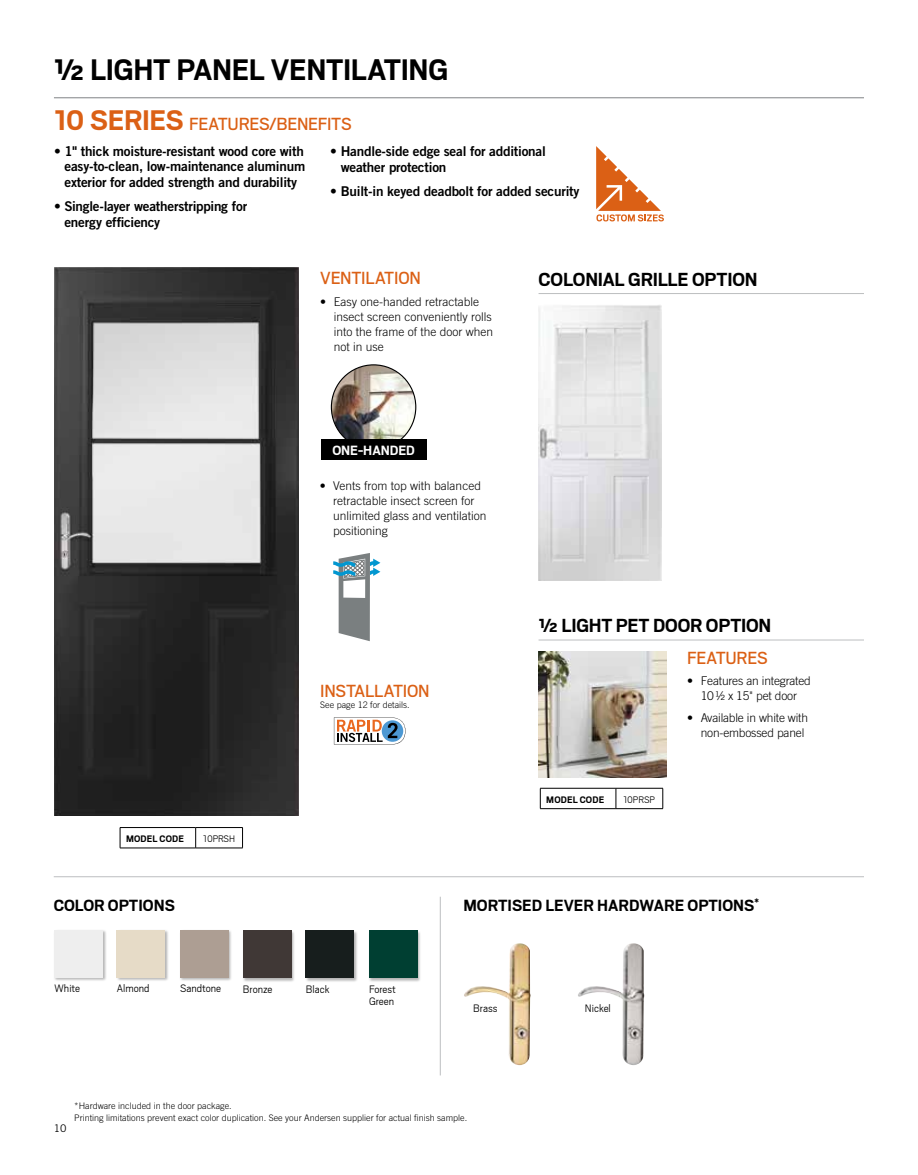
<style>
.page{position:relative;width:918px;height:1175px;background:#fff}
.page>*{position:absolute;margin:0;border:0;box-sizing:border-box;transform-origin:0 0}
.t1{font:700 33px "Scout";letter-spacing:-.01em;color:#000}
.t2{font:700 21px "Scout";letter-spacing:-.01em;color:#000}
.t3{font:19.5px "Scout";letter-spacing:-.015em;color:#db6015}
.t4{font:700 18px "Scout";color:#000}
.t5{font:700 14.85px "Scout";letter-spacing:-.005em;color:#fff}
.t6{font:13.5px/16.5px "Trade Gothic LT Std Bd 2";letter-spacing:-.015em;color:#000}
.t7{font:300 12px/15px "Trade Gothic LT Std";color:#000}
.t8{font:300 12px/12.3px "Scout";color:#000}
.t9{font:700 10.5px "Scout";letter-spacing:.015em;color:#000}
.t10{font:300 10.5px "Scout";letter-spacing:-.015em;color:#000}
.t11{font:10.5px "Trade Gothic LT Std";color:#000}
.t12{font:300 9px/11.9px "Trade Gothic LT Std";color:#000}
.s1{font-weight:700;font-size:31.5px}
</style>
<div class="page">
<svg style="left:596px;top:146px;width:68px;height:75px"></svg>
<hr style="left:539px;top:293px;width:325px;height:1px;background:#bcbec0">
<hr style="left:539px;top:639px;width:325px;height:1px;background:#bcbec0">
<img style="left:54px;top:267px;width:245px;height:549px">
<hr style="left:120px;top:827px;width:76px;height:1px;background:#000">
<svg style="left:120px;top:828px;width:1px;height:19px"></svg>
<hr style="left:196px;top:827px;width:47px;height:1px;background:#000">
<svg style="left:195px;top:827px;width:1px;height:20px"></svg>
<svg style="left:242px;top:827px;width:1px;height:20px"></svg>
<hr style="left:120px;top:847px;width:76px;height:1px;background:#000">
<hr style="left:196px;top:847px;width:47px;height:1px;background:#000">
<img style="left:538px;top:651px;width:129px;height:126px">
<hr style="left:540px;top:788px;width:76px;height:1px;background:#000">
<svg style="left:540px;top:788px;width:1px;height:20px"></svg>
<hr style="left:616px;top:788px;width:47px;height:1px;background:#000">
<svg style="left:616px;top:788px;width:1px;height:20px"></svg>
<svg style="left:663px;top:788px;width:1px;height:20px"></svg>
<hr style="left:540px;top:808px;width:76px;height:1px;background:#000">
<hr style="left:616px;top:808px;width:47px;height:1px;background:#000">
<hr style="left:54px;top:876px;width:810px;height:1px;background:#bcbec0">
<svg style="left:334px;top:717px;width:71px;height:27px"></svg>
<img style="left:331px;top:365px;width:85px;height:84px;border-radius:42px">
<div style="left:321px;top:439px;width:105px;height:21px;background:#000"></div>
<svg style="left:333px;top:553px;width:47px;height:88px"></svg>
<img style="left:538px;top:305px;width:123px;height:276px">
<hr style="left:440px;top:896px;width:1px;height:179px;background:#bcbec0">
<img style="left:464px;top:943px;width:67px;height:122px">
<img style="left:578px;top:943px;width:66px;height:122px">
<div style="left:53px;top:929px;width:54px;height:52px;background:#000;opacity:.3"></div>
<div style="left:54px;top:930px;width:48px;height:47px;background:#eee"></div>
<div style="left:242px;top:929px;width:54px;height:53px;background:#000;opacity:.3"></div>
<div style="left:243px;top:930px;width:48px;height:47px;background:#403836"></div>
<div style="left:116px;top:929px;width:53px;height:52px;background:#000;opacity:.3"></div>
<div style="left:117px;top:930px;width:48px;height:47px;background:#e6dbc7"></div>
<div style="left:305px;top:929px;width:53px;height:53px;background:#000;opacity:.3"></div>
<div style="left:306px;top:930px;width:48px;height:47px;background:#171e1d"></div>
<div style="left:179px;top:929px;width:54px;height:52px;background:#000;opacity:.3"></div>
<div style="left:180px;top:930px;width:48px;height:47px;background:#ad9e93"></div>
<div style="left:368px;top:929px;width:54px;height:53px;background:#000;opacity:.3"></div>
<div style="left:369px;top:930px;width:48px;height:47px;background:#003f32"></div>
<hr style="left:54px;top:97px;width:810px;height:1px;background:#808285">
<h1 class="t1" style="left:54px;top:49px;width:396px">½ LIGHT PANEL VENTILATING</h1>
<h3 class="t3" style="left:54px;top:111px;width:299px"><span class="s1">10 SERIES</span> FEATURES/BENEFITS</h3>
<p class="t6" style="left:54px;top:143px;width:253px;line-height:15px;text-align:right">• 1" thick moisture-resistant wood core with easy-to-clean, low-maintenance aluminum</p>
<p class="t6" style="left:64px;top:174px;width:234px">exterior for added strength and durability</p>
<p class="t6" style="left:64px;top:197px;width:184px;text-indent:-10px">• Single-layer weatherstripping for energy efficiency</p>
<p class="t6" style="left:341px;top:142px;width:207px;text-indent:-10px">• Handle-side edge seal for additional weather protection</p>
<p class="t6" style="left:330px;top:182px;width:251px">• Built-in keyed deadbolt for added security</p>
<h3 class="t3" style="left:320px;top:266px;width:102px">VENTILATION</h3>
<p class="t7" style="left:334px;top:294px;width:161px;text-indent:-14px">• Easy one-handed retractable insect screen conveniently rolls into the frame of the door when not in use</p>
<h2 class="t2" style="left:539px;top:265px;width:221px">COLONIAL GRILLE OPTION</h2>
<p class="t9" style="left:126px;top:832px;width:59px">MODEL CODE</p>
<p class="t10" style="left:203px;top:832px;width:33px">10PRSH</p>
<p class="t5" style="left:332px;top:441px;width:84px">ONE-HANDED</p>
<p class="t7" style="left:333px;top:478px;width:155px;text-indent:-14px">• Vents from top with balanced retractable insect screen for unlimited glass and ventilation positioning</p>
<h3 class="t3" style="left:320px;top:678px;width:111px">INSTALLATION</h3>
<p class="t12" style="left:320px;top:699px;width:91px">See page 12 for details.</p>
<h2 class="t2" style="left:539px;top:612px;width:234px">½ LIGHT PET DOOR OPTION</h2>
<p class="t9" style="left:546px;top:792px;width:59px">MODEL CODE</p>
<p class="t10" style="left:624px;top:792px;width:33px">10PRSP</p>
<h3 class="t3" style="left:687px;top:645px;width:82px">FEATURES</h3>
<p class="t7" style="left:687px;top:673px;width:125px;text-align:center">• Features an integrated<br>10½ x 15" pet door</p>
<p class="t7" style="left:701px;top:710px;width:109px;text-indent:-14px">• Available in white with non-embossed panel</p>
<h3 class="t4" style="left:54px;top:893px;width:123px">COLOR OPTIONS</h3>
<h3 class="t4" style="left:463px;top:893px;width:297px">MORTISED LEVER HARDWARE OPTIONS<sup>*</sup></h3>
<p class="t8" style="left:54px;top:981px;width:28px">White</p>
<p class="t8" style="left:117px;top:981px;width:34px">Almond</p>
<p class="t8" style="left:180px;top:981px;width:43px">Sandtone</p>
<p class="t8" style="left:243px;top:982px;width:31px">Bronze</p>
<p class="t8" style="left:306px;top:982px;width:25px">Black</p>
<p class="t8" style="left:369px;top:982px;width:28px">Forest<br>Green</p>
<p class="t8" style="left:473px;top:1001px;width:26px">Brass</p>
<p class="t8" style="left:585px;top:1001px;width:27px">Nickel</p>
<p class="t11" style="left:54px;top:1121px;width:14px">10</p>
<p class="t12" style="left:74px;top:1099px;width:395px">*Hardware included in the door package.<br>Printing limitations prevent exact color duplication. See your Andersen supplier for actual finish sample.</p>
</div>
